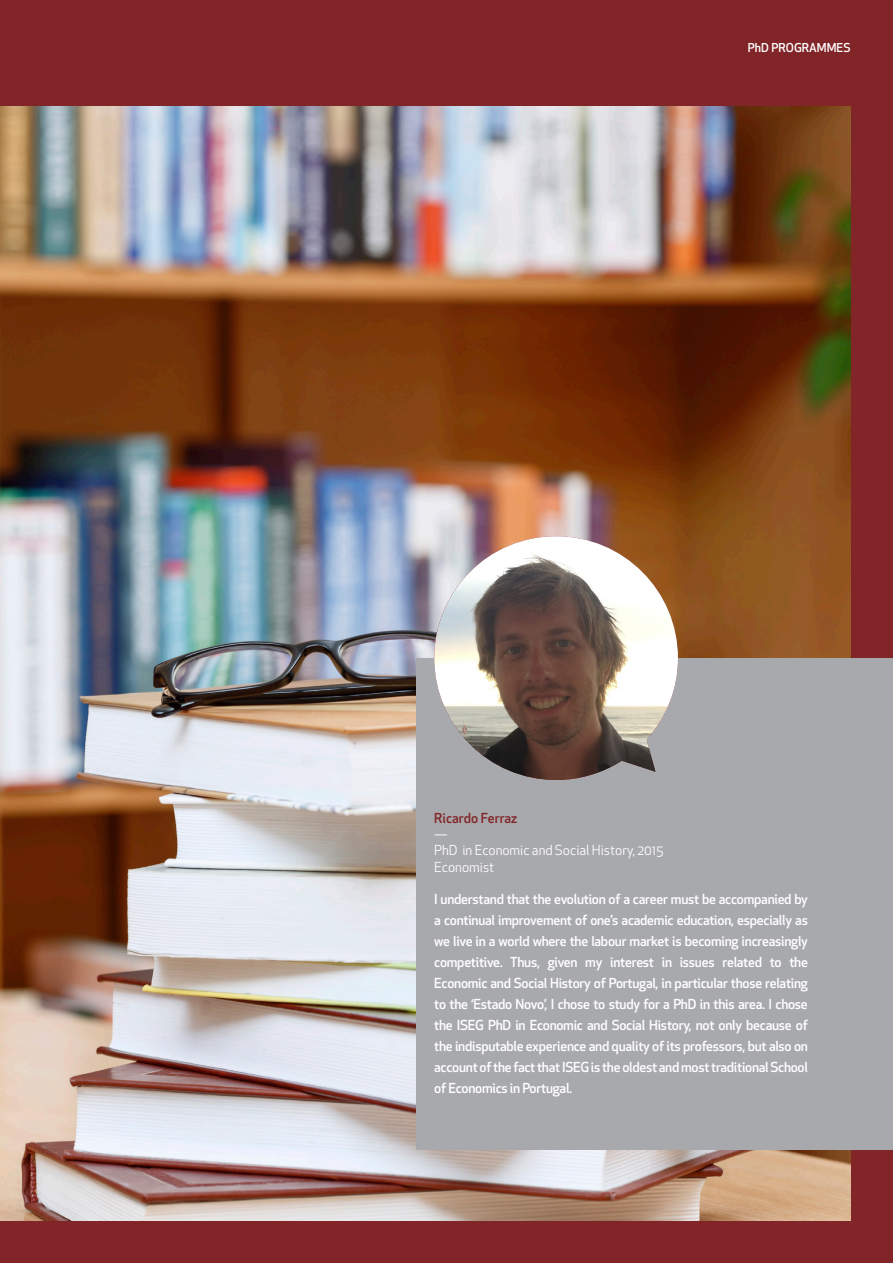
<style>
.page{position:relative;width:893px;height:1263px;background:#822528}
.page>*{position:absolute;margin:0;border:0;box-sizing:border-box;transform-origin:0 0}
.t1{font:500 13.5px/21px "Apex New";letter-spacing:-.02em;color:#fff;text-align:justify}
.t2{font:13.5px "Apex New";color:#fff}
.t3{font:500 13.5px "Apex New";color:#822528}
.t4{font:500 12px "Apex New";color:#fff}
</style>
<div class="page">
<img style="left:0;top:106px;width:850px;height:1114px">
<div style="left:416px;top:658px;width:477px;height:491px;background:#a8a9ad"></div>
<img style="left:434px;top:536px;width:244px;height:244px">
<p class="t4" style="left:748px;top:39px;width:104px">PhD PROGRAMMES</p>
<p class="t3" style="left:434px;top:809px;width:84px">Ricardo Ferraz</p>
<p class="t2" style="left:434px;top:826px;width:15px">—</p>
<p class="t2" style="left:434px;top:842px;width:230px">PhD in Economic and Social History, 2015</p>
<p class="t2" style="left:434px;top:858px;width:62px">Economist</p>
<p class="t1" style="left:434px;top:888px;width:375px">I understand that the evolution of a career must be accompanied by a continual improvement of one’s academic education, especially as we live in a world where the labour market is becoming increasingly competitive. Thus, given my interest in issues related to the Economic and Social History of Portugal, in particular those relating to the ‘Estado Novo’, I chose to study for a PhD in this area. I chose the ISEG PhD in Economic and Social History, not only because of the indisputable experience and quality of its professors, but also on account of the fact that ISEG is the oldest and most traditional School of Economics in Portugal.</p>
</div>
